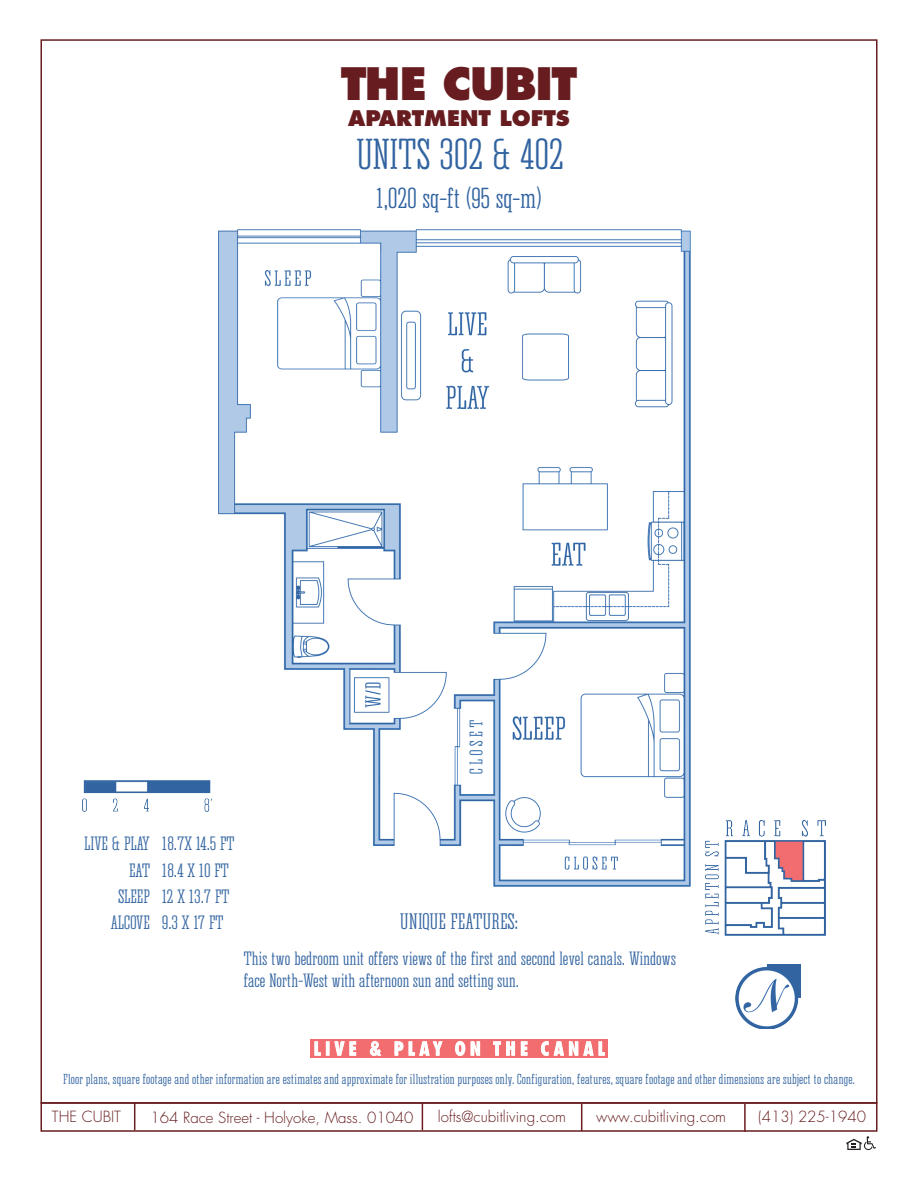
<style>
.page{position:relative;width:918px;height:1188px;background:#fff}
.page>*{position:absolute;margin:0;border:0;box-sizing:border-box;transform-origin:0 0}
.t1{font:800 43.5px "Futura";letter-spacing:-.025em;color:#671d1f}
.t2{font:40.5px "Corki Tuscan Rounded";letter-spacing:-.005em;color:#3163a0}
.t3{font:27px "Corki Tuscan Rounded";letter-spacing:-.005em;color:#3163a0}
.t4{font:21px "Corki Tuscan Rounded";color:#3163a0}
.t5{font:800 21px "Futura";color:#671d1f}
.t6{font:18px/21.6px "Corki Tuscan Rounded";letter-spacing:.005em;color:#3163a0}
.t7{font:18px/27.6px "Corki";color:#3163a0}
.t8{font:300 15px "Futura";color:#671d1f}
.t9{font:13.5px "Corki Tuscan Rounded";letter-spacing:.015em;color:#3163a0}
</style>
<div class="page">
<img style="left:736px;top:964px;width:64px;height:65px">
<div style="left:40px;top:1102px;width:838px;height:30px;border:2px solid #671d1f"></div>
<svg style="left:134px;top:1102px;width:1px;height:28px"></svg>
<svg style="left:422px;top:1102px;width:1px;height:28px"></svg>
<svg style="left:581px;top:1104px;width:1px;height:27px"></svg>
<hr style="left:744px;top:1104px;width:2px;height:28px;background:#701c20">
<img style="left:310px;top:1040px;width:298px;height:18px">
<img style="left:82px;top:780px;width:129px;height:31px">
<svg style="left:846px;top:1136px;width:30px;height:14px"></svg>
<img style="left:218px;top:230px;width:473px;height:657px">
<img style="left:706px;top:821px;width:119px;height:115px">
<h1 class="t1" style="left:341px;top:56px;width:238px">THE CUBIT</h1>
<h3 class="t5" style="left:348px;top:105px;width:223px">APARTMENT LOFTS</h3>
<h2 class="t2" style="left:356px;top:132px;width:210px">UNITS 302 &amp; 402</h2>
<h3 class="t3" style="left:376px;top:183px;width:168px">1,020 sq-ft (95 sq-m)</h3>
<h3 class="t7" style="left:129px;top:829px;width:107px;text-indent:-45px">LIVE &amp; PLAY 18.7X 14.5 FT<br>EAT 18.4 X 10 FT</h3>
<h3 class="t7" style="left:111px;top:883px;width:120px;line-height:25.5px;text-align:center">SLEEP 12 X 13.7 FT<br>ALCOVE 9.3 X 17 FT</h3>
<h3 class="t4" style="left:400px;top:909px;width:120px">UNIQUE FEATURES:</h3>
<h3 class="t6" style="left:244px;top:948px;width:434px">This two bedroom unit offers views of the first and second level canals. Windows face North-West with afternoon sun and setting sun.</h3>
<p class="t9" style="left:63px;top:1071px;width:793px">Floor plans, square footage and other information are estimates and approximate for illustration purposes only. Configuration, features, square footage and other dimensions are subject to change.</p>
<p class="t8" style="left:52px;top:1107px;width:71px">THE CUBIT</p>
<p class="t8" style="left:151px;top:1108px;width:265px">164 Race Street - Holyoke, Mass. 01040</p>
<p class="t8" style="left:438px;top:1107px;width:130px">lofts@cubitliving.com</p>
<p class="t8" style="left:596px;top:1107px;width:132px">www.cubitliving.com</p>
<p class="t8" style="left:758px;top:1107px;width:109px">(413) 225-1940</p>
</div>
